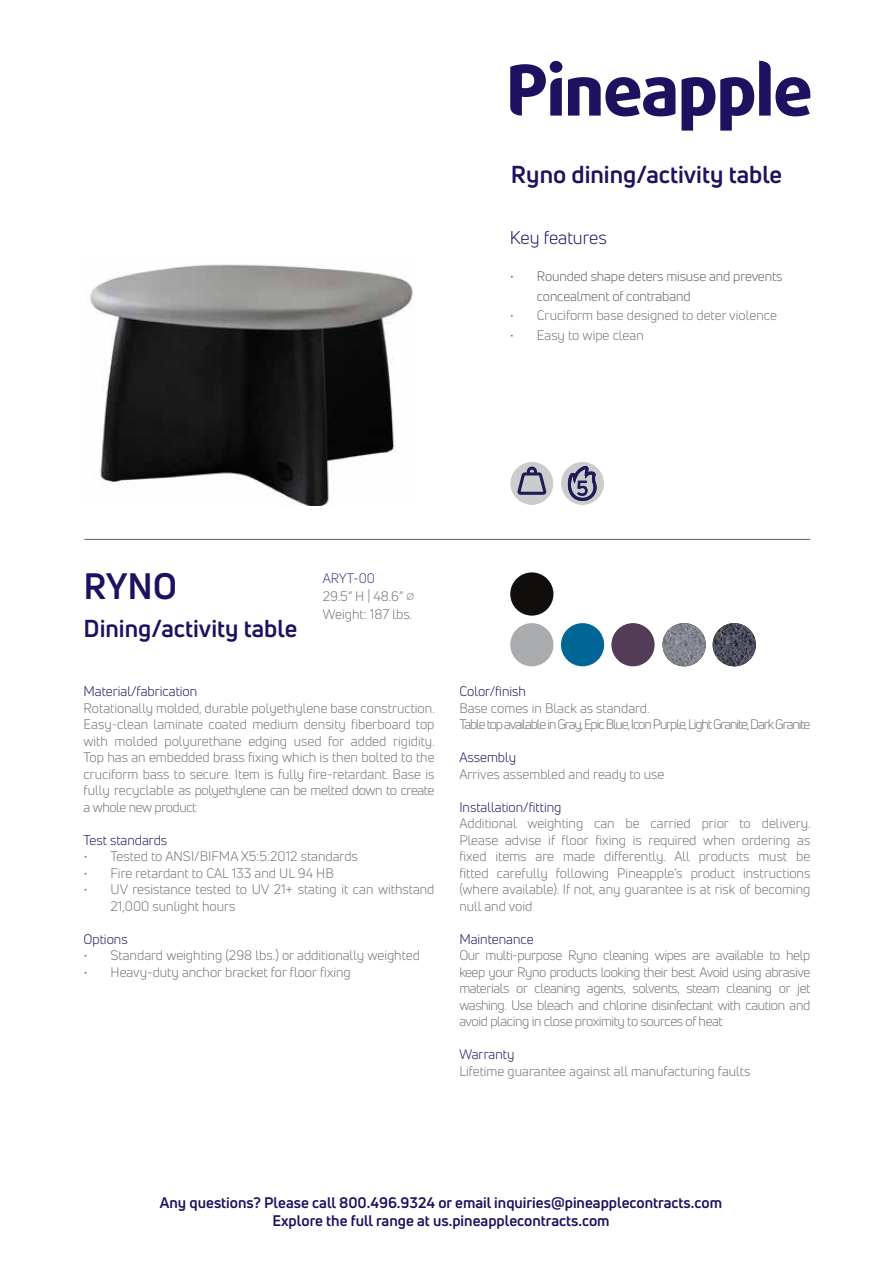
<style>
.page{position:relative;width:893px;height:1263px;background:#fff}
.page>*{position:absolute;margin:0;border:0;box-sizing:border-box;transform-origin:0 0}
.t1{font:700 36px "Uni Neue";color:#1d1160}
.t2{font:700 24px "Uni Neue";color:#1d1160}
.t3{font:18px "Uni Neue";color:#1d1160}
.t4{font:700 15px/18px "Uni Neue";color:#1d1160;text-align:center}
.t5{font:13.5px/16.5px "Uni Neue";color:#6f7375;text-align:justify}
.t6{font:13.5px "Uni Neue";color:#1d1160}
.t7{font:13.5px/16.5px "Uni Neue";letter-spacing:-.08em;color:#6f7375}
.t8{font:13.5px/19.5px "Uni Neue";letter-spacing:-.01em;color:#5d6163}
.t9{font:13.5px "Uni Neue";color:#3f3578}
</style>
<div class="page">
<hr style="left:84px;top:539px;width:726px;height:1px;background:#5d6163">
<svg style="left:568px;top:77px;width:107px;height:39px"></svg>
<svg style="left:682px;top:61px;width:128px;height:70px"></svg>
<svg style="left:510px;top:64px;width:52px;height:52px"></svg>
<div style="left:550px;top:61px;width:12px;height:12px;background:#1d1160;border-radius:50%"></div>
<img style="left:90px;top:264px;width:323px;height:241px">
<div style="left:611px;top:623px;width:44px;height:43px;background:#533c58;border-radius:50%"></div>
<div style="left:561px;top:623px;width:43px;height:43px;background:#016596;border-radius:50%"></div>
<div style="left:510px;top:623px;width:43px;height:43px;background:#aaabac;border-radius:50%"></div>
<div style="left:510px;top:462px;width:43px;height:43px;background:#ccc;border-radius:50%"></div>
<svg style="left:517px;top:466px;width:29px;height:29px"></svg>
<div style="left:561px;top:462px;width:43px;height:43px;background:#ccc;border-radius:50%"></div>
<svg style="left:568px;top:466px;width:29px;height:35px"></svg>
<img style="left:713px;top:623px;width:43px;height:43px;border-radius:22px">
<img style="left:662px;top:623px;width:44px;height:43px;border-radius:22px">
<div style="left:510px;top:572px;width:43px;height:44px;background:#0f0e0c;border-radius:50%"></div>
<h2 class="t2" style="left:511px;top:160px;width:273px">Ryno dining/activity table</h2>
<h3 class="t3" style="left:510px;top:227px;width:98px">Key features</h3>
<p class="t8" style="left:537px;top:267px;width:247px;text-indent:-27px">• Rounded shape deters misuse and prevents concealment of contraband</p>
<p class="t5" style="left:510px;top:307px;width:269px">• Cruciform base designed to deter violence</p>
<p class="t5" style="left:510px;top:327px;width:135px">• Easy to wipe clean</p>
<h1 class="t1" style="left:84px;top:564px;width:95px">RYNO</h1>
<h2 class="t2" style="left:84px;top:613px;width:215px">Dining/activity table</h2>
<p class="t9" style="left:323px;top:570px;width:54px">ARYT-00</p>
<p class="t5" style="left:323px;top:587px;width:93px;line-height:18px">29.5” H | 48.6” ∅<br>Weight: 187 lbs.</p>
<p class="t6" style="left:84px;top:683px;width:115px">Material/fabrication</p>
<p class="t5" style="left:84px;top:700px;width:353px">Rotationally molded, durable polyethylene base construction.<br>Easy-clean laminate coated medium density fiberboard top with molded polyurethane edging used for added rigidity.<br>Top has an embedded brass fixing which is then bolted to the cruciform bass to secure. Item is fully fire-retardant. Base is fully recyclable as polyethylene can be melted down to create a whole new product</p>
<p class="t6" style="left:84px;top:832px;width:85px">Test standards</p>
<p class="t5" style="left:84px;top:848px;width:276px">• Tested to ANSI/BIFMA X5:5:2012 standards</p>
<p class="t5" style="left:84px;top:865px;width:252px">• Fire retardant to CAL 133 and UL 94 HB</p>
<p class="t5" style="left:111px;top:881px;width:325px;text-indent:-27px">• UV resistance tested to UV 21+ stating it can withstand<br>21,000 sunlight hours</p>
<p class="t6" style="left:84px;top:931px;width:46px">Options</p>
<p class="t5" style="left:84px;top:947px;width:338px">• Standard weighting (298 lbs.) or additionally weighted</p>
<p class="t5" style="left:84px;top:964px;width:269px">• Heavy-duty anchor bracket for floor fixing</p>
<p class="t6" style="left:459px;top:683px;width:68px">Color/finish</p>
<p class="t7" style="left:459px;top:700px;width:353px">Base comes in Black as standard.<br>Table top available in Gray,Epic Blue,Icon Purple,Light Granite,Dark Granite</p>
<p class="t6" style="left:459px;top:749px;width:58px">Assembly</p>
<p class="t5" style="left:459px;top:766px;width:207px">Arrives assembled and ready to use</p>
<p class="t6" style="left:459px;top:799px;width:104px">Installation/fitting</p>
<p class="t5" style="left:459px;top:815px;width:353px">Additional weighting can be carried prior to delivery.<br>Please advise if floor fixing is required when ordering as fixed items are made differently. All products must be fitted carefully following Pineapple’s product instructions (where available). If not, any guarantee is at risk of becoming null and void</p>
<p class="t6" style="left:459px;top:931px;width:76px">Maintenance</p>
<p class="t5" style="left:459px;top:947px;width:353px">Our multi-purpose Ryno cleaning wipes are available to help keep your Ryno products looking their best. Avoid using abrasive materials or cleaning agents, solvents, steam cleaning or jet washing. Use bleach and chlorine disinfectant with caution and avoid placing in close proximity to sources of heat</p>
<p class="t6" style="left:459px;top:1046px;width:57px">Warranty</p>
<p class="t5" style="left:459px;top:1063px;width:293px">Lifetime guarantee against all manufacturing faults</p>
<p class="t4" style="left:160px;top:1193px;width:564px">Any questions? Please call 800.496.9324 or email inquiries@pineapplecontracts.com<br>Explore the full range at us.pineapplecontracts.com</p>
</div>
